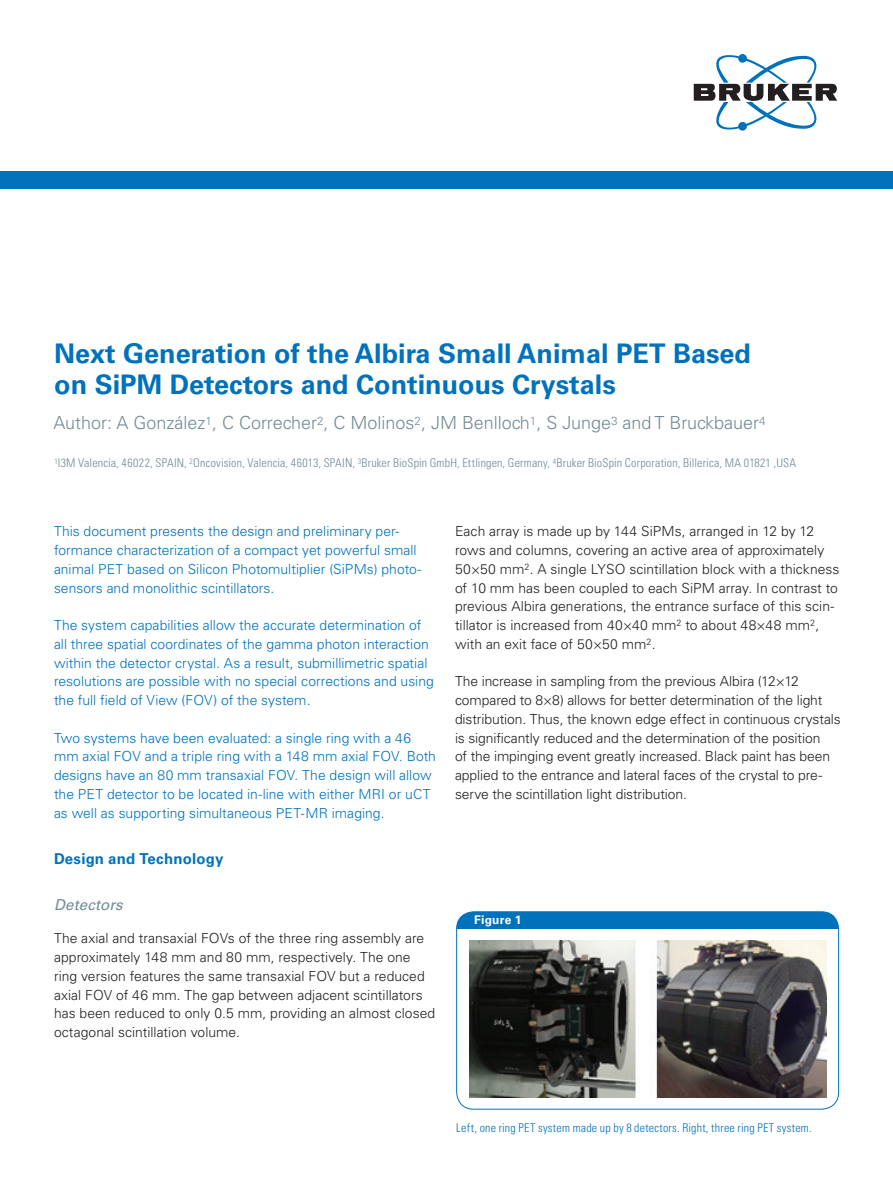
<style>
.page{position:relative;width:893px;height:1187px;background:#fff}
.page>*{position:absolute;margin:0;border:0;box-sizing:border-box;transform-origin:0 0}
.application_headline{font:700 27px/31.5px "Univers LT Std";color:#0072bc}
.application_author{font:300 18px "Univers LT Std";color:#738a95}
.application_subhead{font:700 15px "Univers LT Std";letter-spacing:.01em;color:#0072bc}
.application_sub-subh{font:italic 15px "Univers LT Std";letter-spacing:.01em;color:#738a95}
.application_body{font:300 13.8px/18.8px "Univers LT Std";color:#231f20}
.application_intro{font:300 13.8px/18.8px "Univers LT Std";color:#0072bc}
.application_author-2{font:300 condensed 12px "Univers LT Std";letter-spacing:.015em;color:#738a95}
.application_figure-c{font:300 condensed 12px "Univers LT Std";letter-spacing:.02em;color:#0072bc}
.application_figure-t{font:700 12px "Univers LT Std";letter-spacing:.02em;color:#fff}
</style>
<div class="page">
<div style="left:0;top:171px;width:893px;height:17px;background:#0072bc"></div>
<svg style="left:694px;top:54px;width:143px;height:77px"></svg>
<div style="left:457px;top:911px;width:382px;height:17px;background:#0072bc"></div>
<div style="left:456px;top:911px;width:383px;height:198px;border:1px solid #0072bc;border-radius:17px"></div>
<img style="left:469px;top:940px;width:358px;height:157px">
<p class="application_headline" style="left:54px;top:337px;width:698px">Next Generation of the Albira Small Animal PET Based on SiPM Detectors and Continuous Crystals</p>
<p class="application_author" style="left:53px;top:412px;width:714px">Author: A González<sup>1</sup>, C Correcher<sup>2</sup>, C Molinos<sup>2</sup>, JM Benlloch<sup>1</sup>, S Junge<sup>3</sup> and T Bruckbauer<sup>4</sup></p>
<p class="application_author-2" style="left:54px;top:455px;width:743px"><sup>1</sup>I3M Valencia, 46022, SPAIN, <sup>2</sup>Oncovision, Valencia, 46013, SPAIN, <sup>3</sup>Bruker BioSpin GmbH, Ettlingen, Germany, <sup>4</sup>Bruker BioSpin Corporation, Billerica, MA 01821 ,USA</p>
<p class="application_intro" style="left:54px;top:522px;width:369px">This document presents the design and preliminary per&shy;formance characterization of a compact yet powerful small animal PET based on Silicon Photomultiplier (SiPMs) photo&shy;sensors and monolithic scintillators.</p>
<p class="application_intro" style="left:54px;top:615px;width:381px">The system capabilities allow the accurate determination of all three spatial coordinates of the gamma photon interaction within the detector crystal. As a result, submillimetric spatial resolutions are possible with no special corrections and using the full field of View (FOV) of the system.</p>
<p class="application_intro" style="left:54px;top:728px;width:384px">Two systems have been evaluated: a single ring with a 46 mm axial FOV and a triple ring with a 148 mm axial FOV. Both designs have an 80 mm transaxial FOV. The design will allow the PET detector to be located in-line with either MRI or uCT as well as supporting simultaneous PET-MR imaging.</p>
<p class="application_subhead" style="left:54px;top:850px;width:171px">Design and Technology</p>
<p class="application_sub-subh" style="left:54px;top:895px;width:70px">Detectors</p>
<p class="application_body" style="left:54px;top:928px;width:383px">The axial and transaxial FOVs of the three ring assembly are approximately 148 mm and 80 mm, respectively. The one ring version features the same transaxial FOV but a reduced axial FOV of 46 mm. The gap between adjacent scintillators has been reduced to only 0.5 mm, providing an almost closed octagonal scintillation volume.</p>
<p class="application_body" style="left:455px;top:522px;width:386px">Each array is made up by 144 SiPMs, arranged in 12 by 12 rows and columns, covering an active area of approximately 50×50 mm<sup>2</sup>. A single LYSO scintillation block with a thickness of 10 mm has been coupled to each SiPM array. In contrast to previous Albira generations, the entrance surface of this scin&shy;tillator is increased from 40×40 mm<sup>2</sup> to about 48×48 mm<sup>2</sup>, with an exit face of 50×50 mm<sup>2</sup>.</p>
<p class="application_body" style="left:455px;top:672px;width:387px">The increase in sampling from the previous Albira (12×12 compared to 8×8) allows for better determination of the light distribution. Thus, the known edge effect in continuous crystals is significantly reduced and the determination of the position<br>of the impinging event greatly increased. Black paint has been applied to the entrance and lateral faces of the crystal to pre&shy;serve the scintillation light distribution.</p>
<p class="application_figure-t" style="left:474px;top:913px;width:49px">Figure 1</p>
<p class="application_figure-c" style="left:456px;top:1120px;width:357px">Left, one ring PET system made up by 8 detectors. Right, three ring PET system.</p>
</div>
